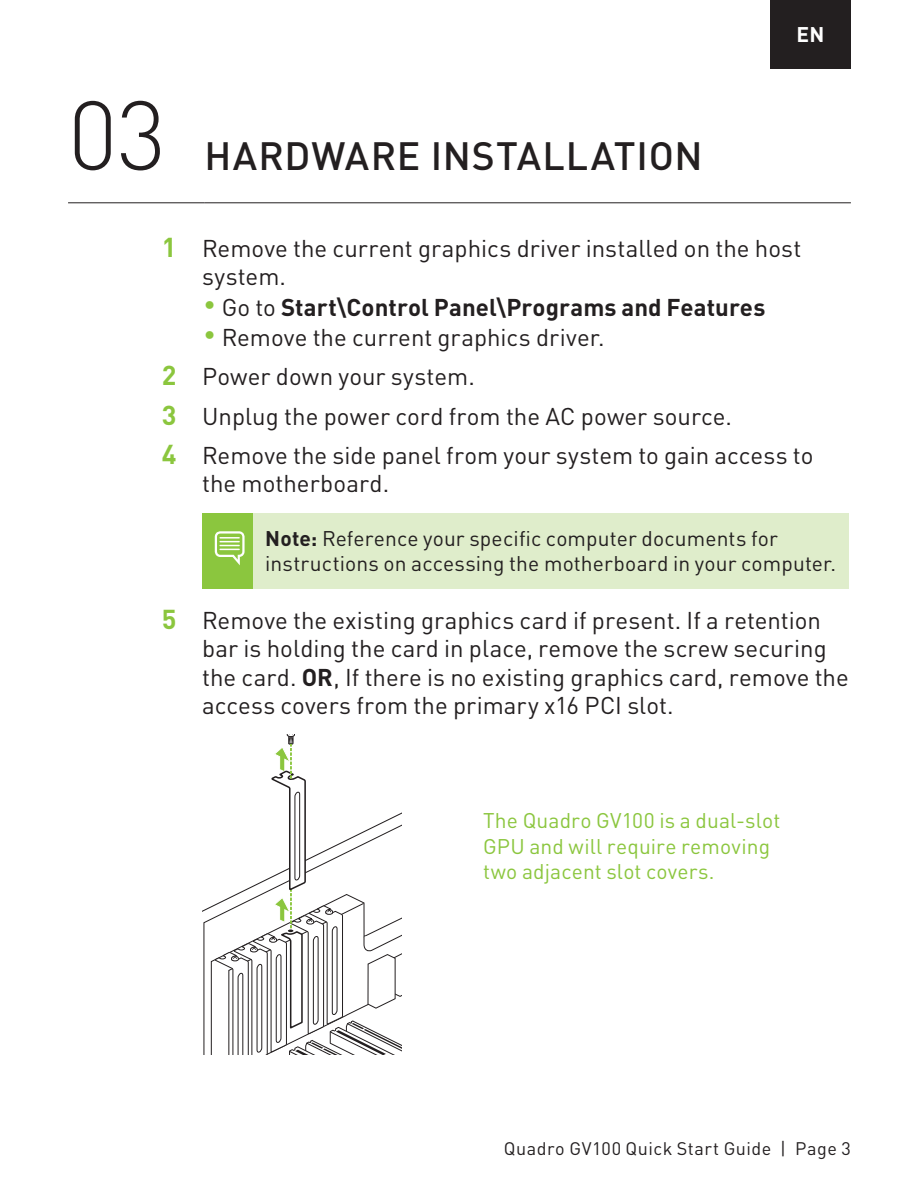
<style>
.page{position:relative;width:919px;height:1191px;background:#fff}
.page>*{position:absolute;margin:0;border:0;box-sizing:border-box;transform-origin:0 0}
.t1{font:300 96px "DIN Pro";color:#231f20}
.t2{font:500 39px "DIN Pro";letter-spacing:.02em;color:#231f20}
.t3{font:24px/28.5px "DIN Pro";color:#231f20}
.t4{font:700 24px "DIN Pro";letter-spacing:.005em;color:#231f20}
.t5{font:21px/25.5px "DIN Pro";letter-spacing:.005em;color:#231f20}
.t6{font:21px/25.5px "DIN Pro";letter-spacing:.005em;color:#8bc63e}
.t7{font:700 21px "DIN Pro";color:#fff}
.t8{font:18px "DIN Pro";letter-spacing:.025em;color:#231f20}
.s1{font-weight:700;font-size:27px;color:#8bc63e}
.s2{color:#8bc63e}
.s3{font-weight:400}
.s4{font-weight:700;color:#8bc63e}
.s5{font-weight:700}
</style>
<div class="page">
<div style="left:770px;top:0;width:80px;height:68px;background:#231f20"></div>
<hr style="left:68px;top:202px;width:136px;height:1px;background:#231f20">
<hr style="left:204px;top:202px;width:646px;height:1px;background:#231f20">
<div style="left:202px;top:513px;width:51px;height:75px;background:#8bc63e"></div>
<div style="left:253px;top:513px;width:595px;height:75px;background:#dfedcb"></div>
<svg style="left:214px;top:531px;width:31px;height:34px"></svg>
<svg style="left:203px;top:907px;width:6px;height:147px"></svg>
<svg style="left:209px;top:734px;width:192px;height:320px"></svg>
<h1 class="t1" style="left:68px;top:70px;width:100px">03</h1>
<h2 class="t2" style="left:204px;top:129px;width:499px">HARDWARE INSTALLATION</h2>
<p class="t7" style="left:796px;top:20px;width:29px">EN</p>
<p class="t3" style="left:202px;top:233px;width:600px;text-indent:-40px"><span class="s1">1</span> Remove the current graphics driver installed on the host system.</p>
<p class="t4" style="left:204px;top:291px;width:563px"><span class="s2">•</span> <span class="s3">Go to</span> Start\Control Panel\Programs and Features</p>
<p class="t3" style="left:162px;top:317px;width:653px;line-height:39px;text-indent:42px"><span class="s4">•</span> Remove the current graphics driver.<br><span class="s1">2</span> Power down your system.<br><span class="s1">3</span> Unplug the power cord from the AC power source.<br><span class="s1">4</span> Remove the side panel from your system to gain access to</p>
<p class="t3" style="left:202px;top:468px;width:188px">the motherboard.</p>
<p class="t5" style="left:265px;top:524px;width:572px"><span class="s5">Note:</span> Reference your specific computer documents for instructions on accessing the motherboard in your computer.</p>
<p class="t3" style="left:202px;top:605px;width:648px;text-indent:-40px"><span class="s1">5</span> Remove the existing graphics card if present. If a retention bar is holding the card in place, remove the screw securing the card. <span class="s5">OR</span>, If there is no existing graphics card, remove the access covers from the primary x16 PCI slot.</p>
<p class="t6" style="left:483px;top:807px;width:299px">The Quadro GV100 is a dual-slot<br>GPU and will require removing two adjacent slot covers.</p>
<p class="t8" style="left:504px;top:1136px;width:348px">Quadro GV100 Quick Start Guide | Page 3</p>
</div>
